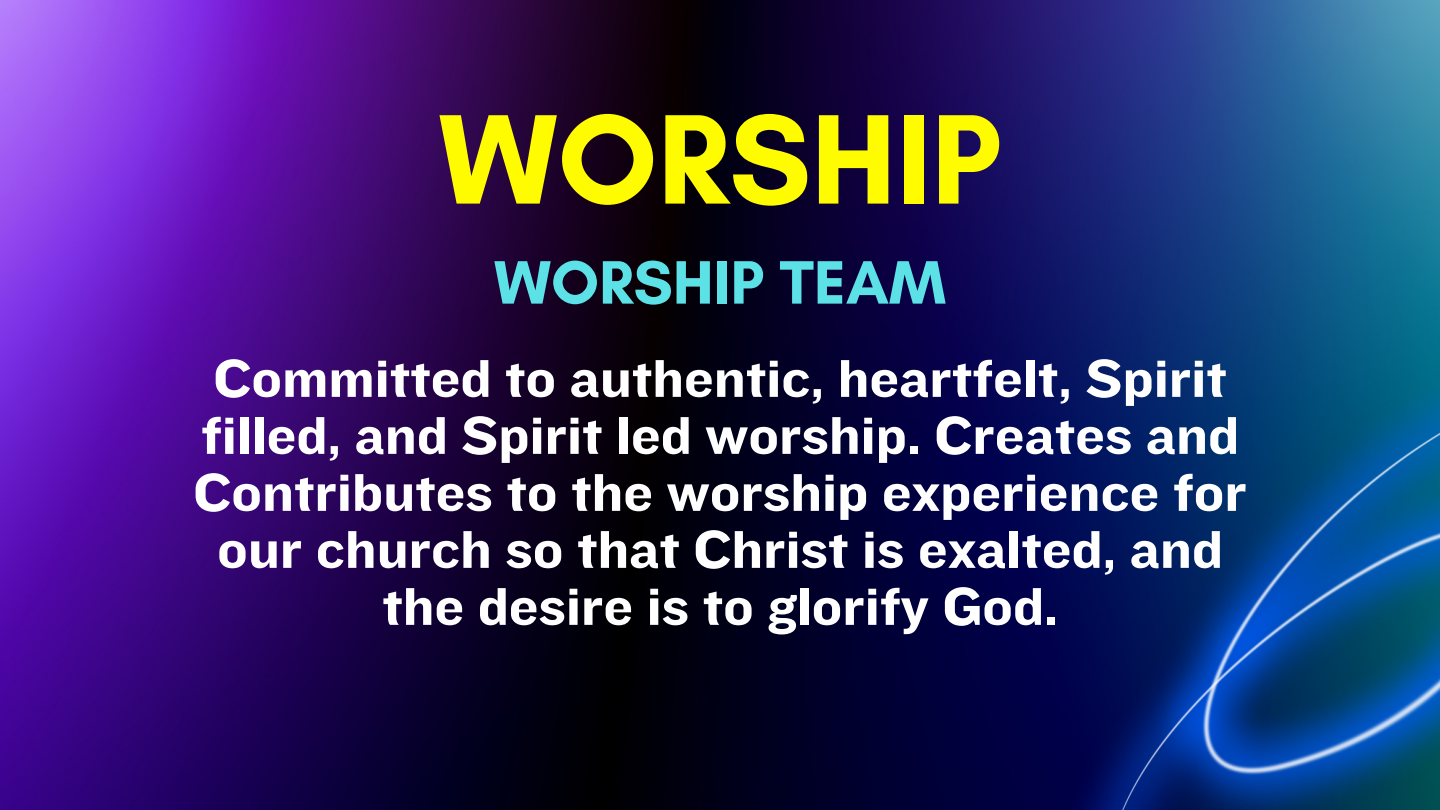
<style>
.page{position:relative;width:1440px;height:810px;background:#fff}
.page>*{position:absolute;margin:0;border:0;box-sizing:border-box;transform-origin:0 0}
.t1{font:700 130px "Glacial Indifference";color:#fffc00}
.t2{font:700 62.4px "Glacial Indifference";color:#5ce1e6}
.t3{font:55.2px/57px "Knockout 52";color:#fff;text-align:center}
</style>
<div class="page">
<img style="left:0;top:0;width:1440px;height:810px">
<img style="left:1058px;top:319px;width:382px;height:491px">
<p class="t1" style="left:439px;top:80px;width:564px">WORSHIP</p>
<p class="t2" style="left:494px;top:244px;width:453px">WORSHIP TEAM</p>
<p class="t3" style="left:193px;top:348px;width:1055px">Committed to authentic, heartfelt, Spirit filled, and Spirit led worship. Creates and Contributes to the worship experience for our church so that Christ is exalted, and the desire is to glorify God.</p>
</div>
